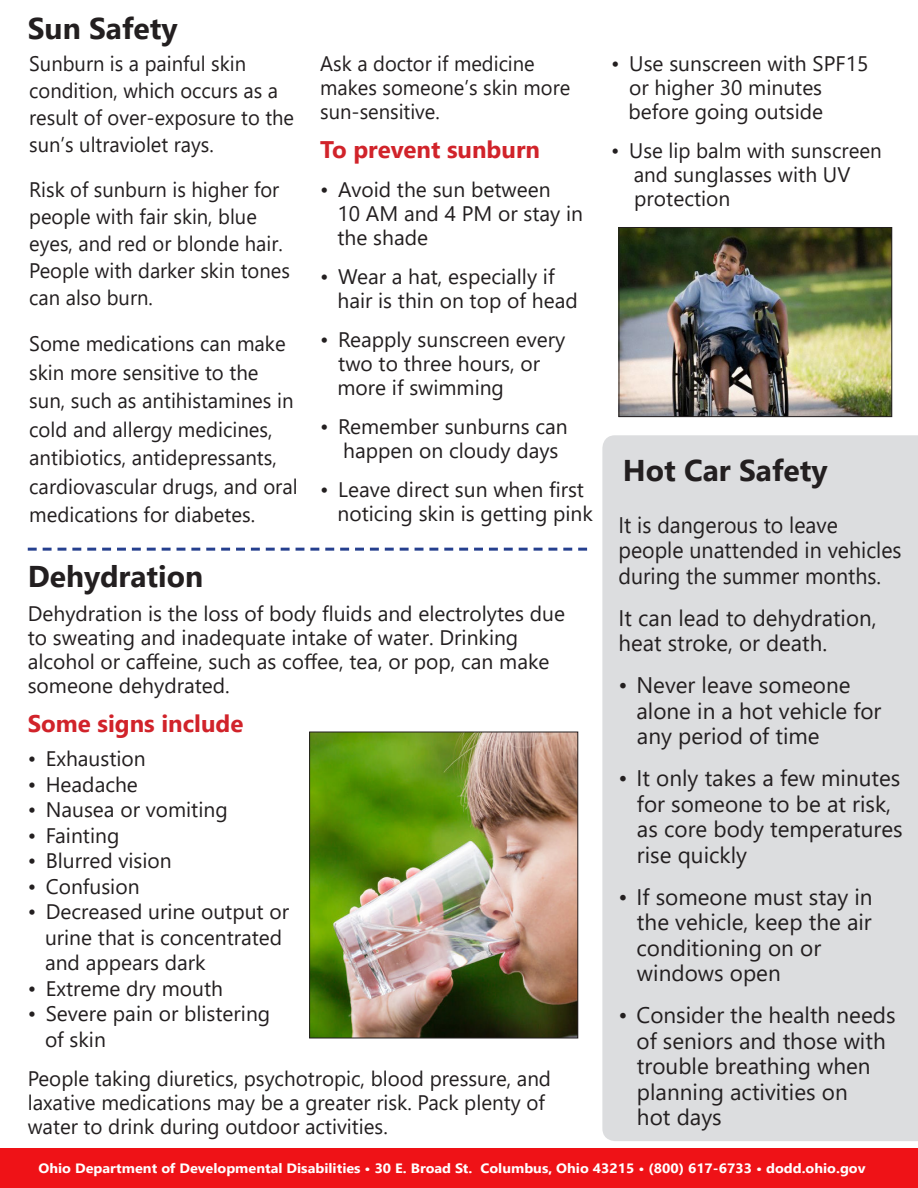
<style>
.page{position:relative;width:918px;height:1188px;background:#fff}
.page>*{position:absolute;margin:0;border:0;box-sizing:border-box;transform-origin:0 0}
.t1{font:700 30px "Segoe UI";color:#231f20}
.t2{font:700 24px "Segoe UI";color:#d1232a}
.t3{font:22.5px/25.5px "Segoe UI";color:#231f20}
.t4{font:22.5px/25.5px "Segoe UI";color:#231f20;scale:.95 1}
.t5{font:21px/24px "Segoe UI";color:#231f20}
.t6{font:21px/27px "Segoe UI";color:#231f20;scale:.96 1}
.t7{font:700 13.5px "Segoe UI";color:#fff;scale:1.07 1}
</style>
<div class="page">
<div style="left:602px;top:435px;width:316px;height:706px;background:#dcdddf"></div>
<div style="left:0;top:1149px;width:918px;height:39px;background:#ef1217"></div>
<svg style="left:28px;top:548px;width:559px;height:3px"></svg>
<img style="left:311px;top:734px;width:265px;height:302px">
<div style="left:309px;top:732px;width:269px;height:306px;border:1px solid #231f20"></div>
<img style="left:621px;top:229px;width:269px;height:186px">
<div style="left:619px;top:227px;width:273px;height:190px;border:1px solid #231f20"></div>
<p class="t1" style="left:28px;top:0;width:151px">Sun Safety</p>
<p class="t6" style="left:29px;top:48px;width:227px">Sunburn is a painful skin</p>
<p class="t6" style="left:29px;top:75px;width:278px">condition, which occurs as a result of over-exposure to the sun’s ultraviolet rays.</p>
<p class="t6" style="left:29px;top:174px;width:273px">Risk of sunburn is higher for people with fair skin, blue eyes, and red or blonde hair.<br>People with darker skin tones can also burn.</p>
<p class="t5" style="left:29px;top:328px;width:270px;line-height:28.5px">Some medications can make skin more sensitive to the sun, such as antihistamines in cold and allergy medicines, antibiotics, antidepressants, cardiovascular drugs, and oral medications for diabetes.</p>
<p class="t6" style="left:320px;top:49px;width:262px;line-height:24px">Ask a doctor if medicine makes someone’s skin more sun-sensitive.</p>
<p class="t2" style="left:320px;top:127px;width:221px">To prevent sunburn</p>
<p class="t5" style="left:338px;top:175px;width:247px;text-indent:-17px">• Avoid the sun between<br>10 AM and 4 PM or stay in the shade</p>
<p class="t5" style="left:338px;top:262px;width:242px;text-indent:-17px">• Wear a hat, especially if hair is thin on top of head</p>
<p class="t5" style="left:338px;top:325px;width:229px;text-indent:-17px">• Reapply sunscreen every two to three hours, or more if swimming</p>
<p class="t5" style="left:343px;top:412px;width:226px;text-indent:-23px">• Remember sunburns can happen on cloudy days</p>
<p class="t5" style="left:338px;top:475px;width:257px;text-indent:-17px">• Leave direct sun when first noticing skin is getting pink</p>
<p class="t1" style="left:28px;top:548px;width:177px">Dehydration</p>
<p class="t5" style="left:28px;top:600px;width:539px">Dehydration is the loss of body fluids and electrolytes due to sweating and inadequate intake of water. Drinking</p>
<p class="t5" style="left:28px;top:648px;width:523px">alcohol or caffeine, such as coffee, tea, or pop, can make someone dehydrated.</p>
<p class="t2" style="left:28px;top:701px;width:217px">Some signs include</p>
<p class="t5" style="left:28px;top:745px;width:120px">• Exhaustion</p>
<p class="t5" style="left:28px;top:771px;width:112px">• Headache</p>
<p class="t5" style="left:28px;top:796px;width:201px">• Nausea or vomiting</p>
<p class="t5" style="left:28px;top:822px;width:93px">• Fainting</p>
<p class="t5" style="left:28px;top:847px;width:146px">• Blurred vision</p>
<p class="t5" style="left:28px;top:873px;width:113px">• Confusion</p>
<p class="t5" style="left:45px;top:897px;width:246px;line-height:25.5px;text-indent:-17px">• Decreased urine output or urine that is concentrated and appears dark</p>
<p class="t5" style="left:28px;top:975px;width:197px">• Extreme dry mouth</p>
<p class="t5" style="left:45px;top:999px;width:227px;line-height:25.5px;text-indent:-17px">• Severe pain or blistering of skin</p>
<p class="t5" style="left:28px;top:1065px;width:525px">People taking diuretics, psychotropic, blood pressure, and laxative medications may be a greater risk. Pack plenty of water to drink during outdoor activities.</p>
<p class="t5" style="left:629px;top:49px;width:241px;text-indent:-17px">• Use sunscreen with SPF15 or higher 30 minutes before going outside</p>
<p class="t5" style="left:634px;top:136px;width:250px;text-indent:-23px">• Use lip balm with sunscreen and sunglasses with UV protection</p>
<p class="t1" style="left:623px;top:443px;width:206px">Hot Car Safety</p>
<p class="t4" style="left:618px;top:510px;width:233px">It is dangerous to leave</p>
<p class="t4" style="left:618px;top:536px;width:300px">people unattended in vehicles during the summer months.</p>
<p class="t3" style="left:618px;top:603px;width:260px">It can lead to dehydration, heat stroke, or death.</p>
<p class="t3" style="left:636px;top:671px;width:246px;text-indent:-18px">• Never leave someone alone in a hot vehicle for any period of time</p>
<p class="t3" style="left:637px;top:764px;width:267px;text-indent:-18px">• It only takes a few minutes for someone to be at risk, as core body temperatures rise quickly</p>
<p class="t3" style="left:636px;top:882px;width:238px;text-indent:-18px">• If someone must stay in the vehicle, keep the air conditioning on or windows open</p>
<p class="t3" style="left:636px;top:1001px;width:261px;text-indent:-18px">• Consider the health needs of seniors and those with trouble breathing when planning activities on<br>hot days</p>
<p class="t7" style="left:39px;top:1155px;width:774px">Ohio Department of Developmental Disabilities • 30 E. Broad St. Columbus, Ohio 43215 • (800) 617-6733 • dodd.ohio.gov</p>
</div>
